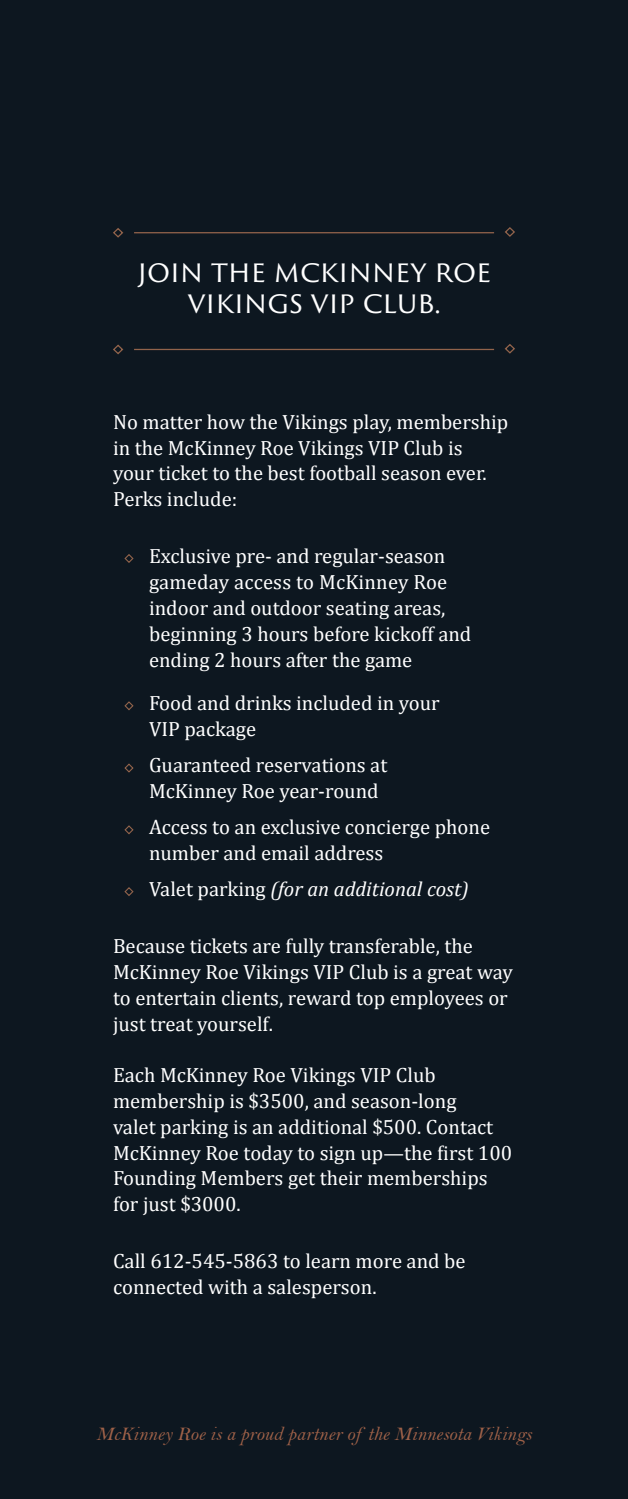
<style>
.page{position:relative;width:628px;height:1499px;background:#fff}
.page>*{position:absolute;margin:0;border:0;box-sizing:border-box;transform-origin:0 0}
.t1{font:29.03px/31.5px "Trajan Sans Pro";letter-spacing:-.005em;color:#fff;text-align:center}
.t2{font:20.7px/25.9px "Cambria";color:#fff}
.t3{font:italic 20.7px "Cambria";color:#fff}
.t4{font:19.8px "Bell MT Italic";color:#9f6148}
.s1{font-style:normal}
</style>
<div class="page">
<div style="left:0;top:0;width:628px;height:1498px;background:#0d1720"></div>
<svg style="left:503px;top:343px;width:13px;height:11px"></svg>
<svg style="left:112px;top:343px;width:12px;height:12px"></svg>
<hr style="left:134px;top:349px;width:360px;height:1px;background:#91634b">
<svg style="left:503px;top:226px;width:13px;height:12px"></svg>
<svg style="left:112px;top:227px;width:12px;height:12px"></svg>
<hr style="left:134px;top:232px;width:360px;height:1px;background:#91634b">
<svg style="left:124px;top:553px;width:10px;height:11px"></svg>
<svg style="left:124px;top:700px;width:10px;height:11px"></svg>
<svg style="left:124px;top:762px;width:10px;height:11px"></svg>
<svg style="left:124px;top:824px;width:10px;height:11px"></svg>
<svg style="left:124px;top:886px;width:10px;height:11px"></svg>
<p class="t1" style="left:137px;top:255px;width:355px">JOIN THE MCKINNEY ROE<br>VIKINGS VIP CLUB.</p>
<p class="t2" style="left:113px;top:409px;width:397px">No matter how the Vikings play, membership in the McKinney Roe Vikings VIP Club is your ticket to the best football season ever.<br>Perks include:</p>
<p class="t2" style="left:149px;top:543px;width:298px">Exclusive pre- and regular-season</p>
<p class="t2" style="left:149px;top:569px;width:324px">gameday access to McKinney Roe indoor and outdoor seating areas, beginning 3 hours before kickoff and ending 2 hours after the game</p>
<p class="t2" style="left:149px;top:690px;width:292px">Food and drinks included in your<br>VIP package</p>
<p class="t2" style="left:149px;top:752px;width:240px">Guaranteed reservations at</p>
<p class="t2" style="left:149px;top:778px;width:231px">McKinney Roe year-round</p>
<p class="t2" style="left:149px;top:814px;width:342px">Access to an exclusive concierge phone number and email address</p>
<p class="t3" style="left:149px;top:874px;width:321px"><span class="s1">Valet parking</span> (for an additional cost)</p>
<p class="t2" style="left:113px;top:933px;width:401px">Because tickets are fully transferable, the McKinney Roe Vikings VIP Club is a great way to entertain clients, reward top employees or just treat yourself.</p>
<p class="t2" style="left:113px;top:1062px;width:401px">Each McKinney Roe Vikings VIP Club membership is $3500, and season-long<br>valet parking is an additional $500. Contact McKinney Roe today to sign up—the first 100<br>Founding Members get their memberships for just $3000.</p>
<p class="t2" style="left:113px;top:1248px;width:354px">Call 612-545-5863 to learn more and be connected with a salesperson.</p>
<p class="t4" style="left:96px;top:1422px;width:437px">McKinney Roe is a proud partner of the Minnesota Vikings</p>
</div>
